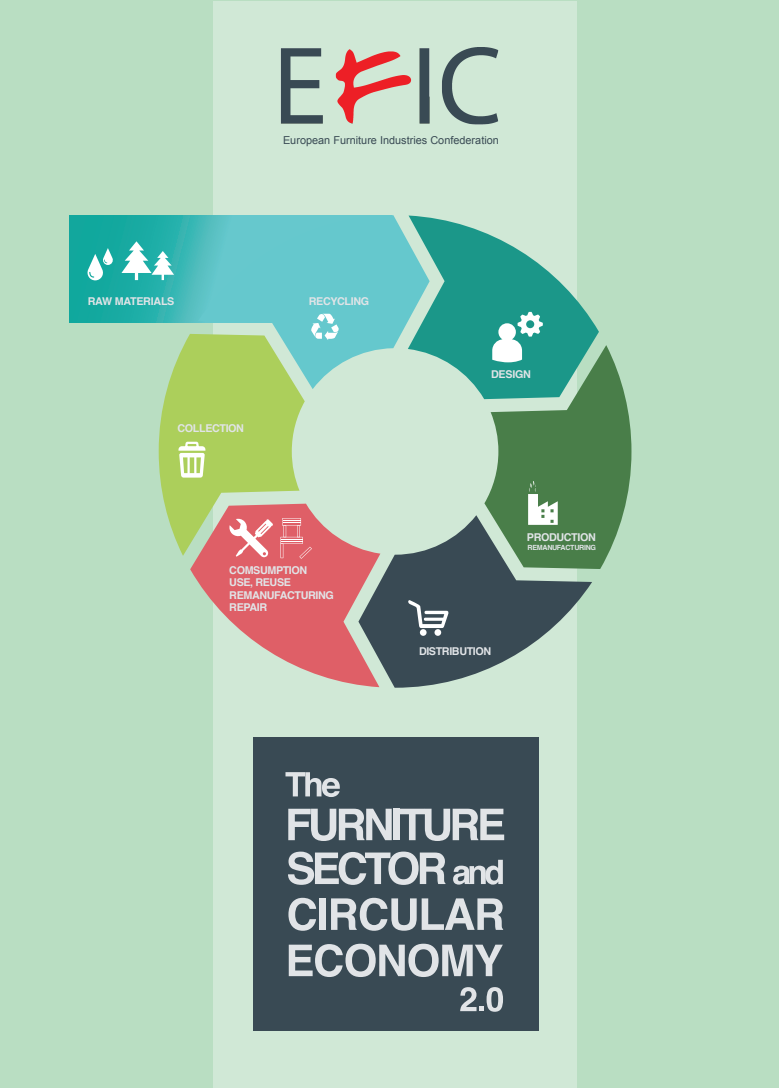
<style>
.page{position:relative;width:780px;height:1088px;background:#fff}
.page>*{position:absolute;margin:0;border:0;box-sizing:border-box;transform-origin:0 0}
.t1{font:10.88px "Arial";color:#394a54}
.t2{font:700 10.75px/12.5px "Helvetica";letter-spacing:-.035em;color:#e1e4e7}
.t3{font:700 7.12px "Helvetica";letter-spacing:-.045em;color:#e1e4e7}
</style>
<div class="page">
<div style="left:0;top:0;width:778px;height:1088px;background:#b9dec2"></div>
<div style="left:213px;top:1px;width:363px;height:1087px;background:#d0e8d6"></div>
<div style="left:253px;top:738px;width:286px;height:293px;background:#394a54"></div>
<svg style="left:285px;top:772px;width:55px;height:25px"></svg>
<svg style="left:288px;top:809px;width:104px;height:32px"></svg>
<div style="left:393px;top:809px;width:7px;height:31px;background:#e1e4e7"></div>
<svg style="left:400px;top:809px;width:104px;height:32px"></svg>
<svg style="left:288px;top:851px;width:157px;height:34px"></svg>
<svg style="left:453px;top:860px;width:50px;height:24px"></svg>
<svg style="left:288px;top:898px;width:28px;height:33px"></svg>
<div style="left:319px;top:898px;width:7px;height:32px;background:#e1e4e7"></div>
<svg style="left:331px;top:898px;width:172px;height:33px"></svg>
<svg style="left:289px;top:944px;width:214px;height:33px"></svg>
<svg style="left:460px;top:987px;width:43px;height:25px"></svg>
<svg style="left:69px;top:215px;width:129px;height:108px;background:#20ada6"></svg>
<svg style="left:429px;top:215px;width:157px;height:97px;fill:#1b9789"></svg>
<svg style="left:198px;top:215px;width:231px;height:150px;background:#6bc9cb"></svg>
<svg style="left:190px;top:538px;width:168px;height:147px;fill:#df5f67"></svg>
<svg style="left:358px;top:547px;width:219px;height:141px;fill:#394a54"></svg>
<svg style="left:86px;top:248px;width:28px;height:32px"></svg>
<svg style="left:121px;top:241px;width:53px;height:39px;background:#74ccc8"></svg>
<div style="left:420px;top:629px;width:6px;height:7px;background:#fff;border-radius:50%"></div>
<div style="left:434px;top:629px;width:7px;height:7px;background:#fff;border-radius:50%"></div>
<svg style="left:407px;top:312px;width:224px;height:316px"></svg>
<img style="left:280px;top:48px;width:219px;height:77px">
<svg style="left:159px;top:313px;width:180px;height:246px"></svg>
<p class="t1" style="left:283px;top:133px;width:217px">European Furniture Industries Confederation</p>
<p class="t2" style="left:88px;top:295px;width:88px">RAW MATERIALS</p>
<p class="t2" style="left:178px;top:422px;width:68px">COLLECTION</p>
<p class="t2" style="left:309px;top:295px;width:62px">RECYCLING</p>
<p class="t2" style="left:491px;top:368px;width:41px">DESIGN</p>
<p class="t2" style="left:527px;top:531px;width:70px">PRODUCTION</p>
<p class="t3" style="left:527px;top:542px;width:70px">REMANUFACTURING</p>
<p class="t2" style="left:229px;top:564px;width:106px">COMSUMPTION<br>USE, REUSE<br>REMANUFACTURING<br>REPAIR</p>
<p class="t2" style="left:419px;top:645px;width:74px">DISTRIBUTION</p>
</div>
